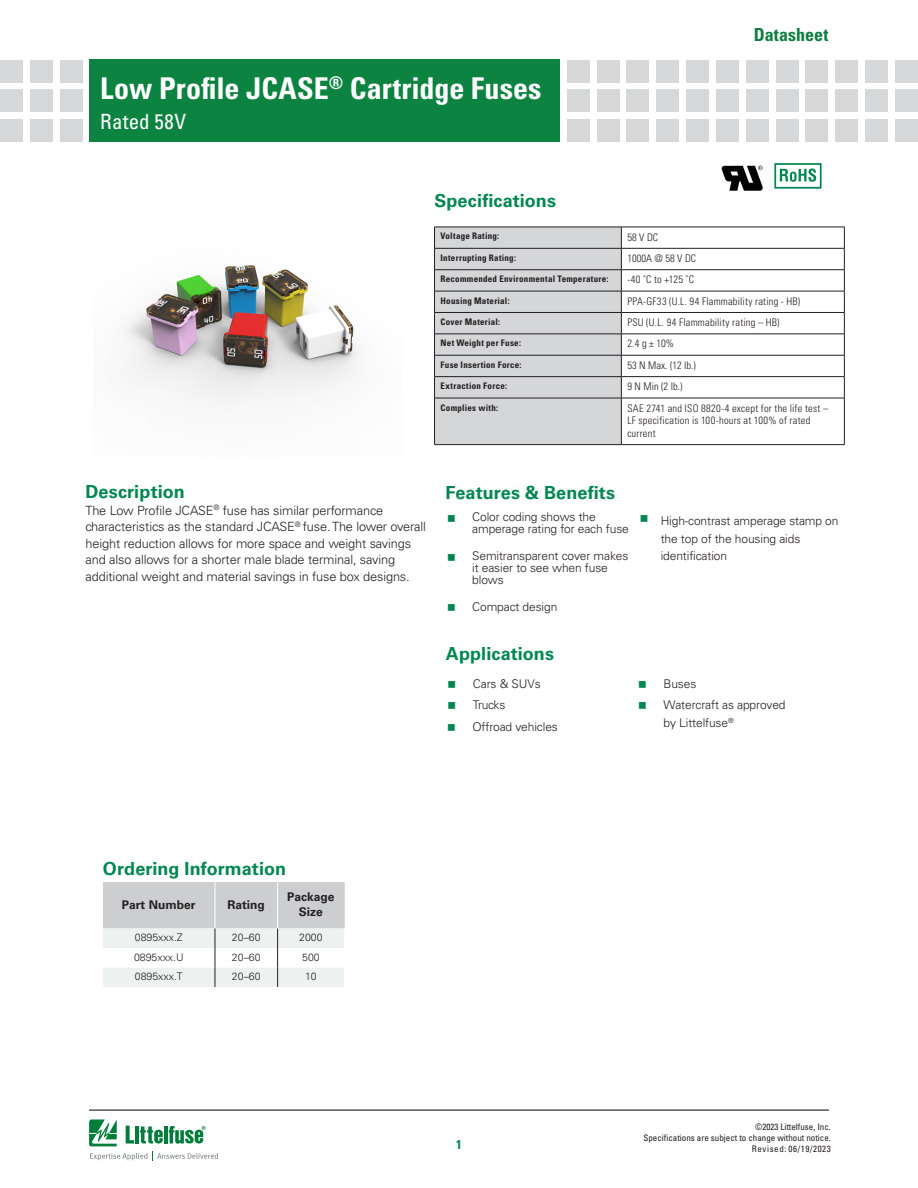
<style>
.page{position:relative;width:918px;height:1188px;background:#fff}
.page>*{position:absolute;margin:0;border:0;box-sizing:border-box;transform-origin:0 0}
.Body_text_ROUND_bull{font:700 condensed 30px "Univers LT Std";letter-spacing:.005em;color:#fff}
.Body_text_ROUND_bull-2{font:condensed 21px "Univers LT Std";letter-spacing:.01em;color:#fff}
.Subhead_1{font:700 18px "Univers LT Std";letter-spacing:.005em;color:#008751}
.Body_text_ROUND_bull-3{font:700 18px "Univers LT Std";letter-spacing:.005em;color:#008751}
.t1{font:700 condensed 18px "Univers LT Std";color:#0c7e3f}
.Subhead_1-2{font:300 12.75px/16.5px "Univers LT Std";letter-spacing:-.01em;color:#231f20}
.t2{font:700 condensed 12.75px "Univers LT Std";color:#008751}
.t3{font:300 12px/12px "Univers LT Std";letter-spacing:-.01em;color:#231f20}
.Table_head{font:700 12px "Univers LT Std";color:#231f20}
.Spec_body{font:300 condensed 10.5px/12.6px "Univers LT Std";letter-spacing:.02em;color:#231f20}
.Chart_Body2{font:300 10.5px "Univers LT Std";color:#231f20}
.technical_1{font:300 condensed 10.5px "Univers LT Std";color:#231f20}
.technical_1-2{font:700 condensed 9px "Univers LT Std";letter-spacing:.03em;color:#231f20}
.t4{font:condensed 9px/10.8px "Univers LT Std";color:#231f20;text-align:right}
.Spec_body-2{font:700 condensed 9px "Univers LT Std";letter-spacing:.03em;color:#231f20}
</style>
<div class="page">
<hr style="left:89px;top:1110px;width:740px;height:1px;background:#000">
<div style="left:90px;top:60px;width:470px;height:82px;background:#0c8340"></div>
<div style="left:60px;top:60px;width:23px;height:23px;background:#d5d7d8"></div>
<div style="left:60px;top:90px;width:23px;height:22px;background:#d5d7d8"></div>
<div style="left:60px;top:119px;width:23px;height:23px;background:#d5d7d8"></div>
<div style="left:30px;top:60px;width:23px;height:23px;background:#d5d7d8"></div>
<div style="left:30px;top:90px;width:23px;height:22px;background:#d5d7d8"></div>
<div style="left:30px;top:119px;width:23px;height:23px;background:#d5d7d8"></div>
<div style="left:0;top:60px;width:23px;height:23px;background:#d5d7d8"></div>
<div style="left:0;top:90px;width:23px;height:22px;background:#d5d7d8"></div>
<div style="left:0;top:119px;width:23px;height:23px;background:#d5d7d8"></div>
<div style="left:567px;top:60px;width:23px;height:23px;background:#d5d7d8"></div>
<div style="left:567px;top:90px;width:23px;height:22px;background:#d5d7d8"></div>
<div style="left:567px;top:119px;width:23px;height:23px;background:#d5d7d8"></div>
<div style="left:597px;top:60px;width:23px;height:23px;background:#d5d7d8"></div>
<div style="left:597px;top:90px;width:23px;height:22px;background:#d5d7d8"></div>
<div style="left:597px;top:119px;width:23px;height:23px;background:#d5d7d8"></div>
<div style="left:627px;top:60px;width:22px;height:23px;background:#d5d7d8"></div>
<div style="left:627px;top:90px;width:22px;height:22px;background:#d5d7d8"></div>
<div style="left:627px;top:119px;width:22px;height:23px;background:#d5d7d8"></div>
<div style="left:656px;top:60px;width:23px;height:23px;background:#d5d7d8"></div>
<div style="left:656px;top:90px;width:23px;height:22px;background:#d5d7d8"></div>
<div style="left:656px;top:119px;width:23px;height:23px;background:#d5d7d8"></div>
<div style="left:686px;top:60px;width:23px;height:23px;background:#d5d7d8"></div>
<div style="left:686px;top:90px;width:23px;height:22px;background:#d5d7d8"></div>
<div style="left:686px;top:119px;width:23px;height:23px;background:#d5d7d8"></div>
<div style="left:716px;top:60px;width:23px;height:23px;background:#d5d7d8"></div>
<div style="left:716px;top:90px;width:23px;height:22px;background:#d5d7d8"></div>
<div style="left:716px;top:119px;width:23px;height:23px;background:#d5d7d8"></div>
<div style="left:746px;top:60px;width:23px;height:23px;background:#d5d7d8"></div>
<div style="left:746px;top:90px;width:23px;height:22px;background:#d5d7d8"></div>
<div style="left:746px;top:119px;width:23px;height:23px;background:#d5d7d8"></div>
<div style="left:805px;top:60px;width:23px;height:23px;background:#d5d7d8"></div>
<div style="left:805px;top:90px;width:23px;height:22px;background:#d5d7d8"></div>
<div style="left:805px;top:119px;width:23px;height:23px;background:#d5d7d8"></div>
<div style="left:776px;top:60px;width:22px;height:23px;background:#d5d7d8"></div>
<div style="left:776px;top:90px;width:22px;height:22px;background:#d5d7d8"></div>
<div style="left:776px;top:119px;width:22px;height:23px;background:#d5d7d8"></div>
<div style="left:835px;top:60px;width:23px;height:23px;background:#d5d7d8"></div>
<div style="left:835px;top:90px;width:23px;height:22px;background:#d5d7d8"></div>
<div style="left:835px;top:119px;width:23px;height:23px;background:#d5d7d8"></div>
<div style="left:865px;top:60px;width:23px;height:23px;background:#d5d7d8"></div>
<div style="left:865px;top:90px;width:23px;height:22px;background:#d5d7d8"></div>
<div style="left:865px;top:119px;width:23px;height:23px;background:#d5d7d8"></div>
<div style="left:895px;top:60px;width:23px;height:23px;background:#d5d7d8"></div>
<div style="left:895px;top:90px;width:23px;height:22px;background:#d5d7d8"></div>
<div style="left:895px;top:119px;width:23px;height:23px;background:#d5d7d8"></div>
<svg style="left:89px;top:1119px;width:28px;height:27px"></svg>
<hr style="left:164px;top:1126px;width:3px;height:18px;background:#007d3b">
<svg style="left:169px;top:1126px;width:37px;height:18px"></svg>
<svg style="left:126px;top:1126px;width:37px;height:18px"></svg>
<svg style="left:90px;top:1152px;width:128px;height:9px"></svg>
<svg style="left:780px;top:169px;width:36px;height:13px"></svg>
<div style="left:774px;top:163px;width:48px;height:26px;border:2px solid #008751"></div>
<svg style="left:103px;top:882px;width:242px;height:105px"></svg>
<hr style="left:621px;top:227px;width:224px;height:1px;background:#231f20">
<hr style="left:621px;top:248px;width:224px;height:1px;background:#231f20">
<hr style="left:621px;top:269px;width:224px;height:1px;background:#231f20">
<hr style="left:621px;top:291px;width:224px;height:1px;background:#231f20">
<hr style="left:621px;top:312px;width:224px;height:1px;background:#231f20">
<hr style="left:621px;top:334px;width:224px;height:1px;background:#231f20">
<hr style="left:621px;top:355px;width:224px;height:1px;background:#231f20">
<hr style="left:621px;top:376px;width:224px;height:1px;background:#231f20">
<svg style="left:434px;top:227px;width:188px;height:217px;background:#cccdcf"></svg>
<svg style="left:844px;top:227px;width:1px;height:171px"></svg>
<hr style="left:434px;top:398px;width:187px;height:1px;background:#231f20">
<hr style="left:434px;top:398px;width:1px;height:46px;background:#231f20">
<hr style="left:621px;top:398px;width:224px;height:1px;background:#231f20">
<hr style="left:621px;top:398px;width:1px;height:46px;background:#231f20">
<hr style="left:844px;top:398px;width:1px;height:46px;background:#231f20">
<hr style="left:434px;top:444px;width:187px;height:1px;background:#231f20">
<hr style="left:621px;top:444px;width:224px;height:1px;background:#231f20">
<img style="left:125px;top:265px;width:233px;height:139px">
<svg style="left:721px;top:166px;width:42px;height:25px"></svg>
<p class="Body_text_ROUND_bull" style="left:100px;top:70px;width:443px">Low Profile JCASE<sup>®</sup> Cartridge Fuses</p>
<p class="Body_text_ROUND_bull-2" style="left:100px;top:108px;width:87px">Rated 58V</p>
<p class="Subhead_1" style="left:434px;top:190px;width:123px">Specifications</p>
<h3 class="t1" style="left:754px;top:24px;width:76px">Datasheet</h3>
<p class="technical_1-2" style="left:441px;top:231px;width:60px">Voltage Rating:</p>
<p class="technical_1" style="left:627px;top:231px;width:32px">58 V DC</p>
<p class="technical_1-2" style="left:441px;top:252px;width:77px">Interrupting Rating:</p>
<p class="technical_1" style="left:627px;top:252px;width:70px">1000A @ 58 V DC</p>
<p class="technical_1-2" style="left:441px;top:273px;width:170px">Recommended Environmental Temperature:</p>
<p class="technical_1" style="left:627px;top:273px;width:68px">-40 ˚C to +125 ˚C</p>
<p class="Spec_body-2" style="left:441px;top:295px;width:71px">Housing Material:</p>
<p class="Spec_body" style="left:627px;top:295px;width:174px">PPA-GF33 (U.L. 94 Flammability rating - HB)</p>
<p class="technical_1-2" style="left:441px;top:316px;width:61px">Cover Material:</p>
<p class="Spec_body" style="left:627px;top:316px;width:154px">PSU (U.L. 94 Flammability rating – HB)</p>
<p class="technical_1-2" style="left:441px;top:338px;width:82px">Net Weight per Fuse:</p>
<p class="Spec_body" style="left:627px;top:337px;width:48px">2.4 g ± 10%</p>
<p class="Spec_body-2" style="left:441px;top:359px;width:83px">Fuse Insertion Force:</p>
<p class="Spec_body" style="left:627px;top:359px;width:70px">53 N Max. (12 lb.)</p>
<p class="Spec_body-2" style="left:441px;top:380px;width:68px">Extraction Force:</p>
<p class="Spec_body" style="left:627px;top:380px;width:57px">9 N Min (2 lb.)</p>
<p class="technical_1-2" style="left:441px;top:402px;width:59px">Complies with:</p>
<p class="Spec_body" style="left:627px;top:402px;width:202px">SAE 2741 and ISO 8820-4 except for the life test –<br>LF specification is 100-hours at 100% of rated current</p>
<p class="Body_text_ROUND_bull-3" style="left:86px;top:481px;width:101px">Description</p>
<p class="Subhead_1-2" style="left:86px;top:502px;width:342px">The Low Profile JCASE<sup>®</sup> fuse has similar performance characteristics as the standard JCASE<sup>®</sup> fuse. The lower overall height reduction allows for more space and weight savings and also allows for a shorter male blade terminal, saving additional weight and material savings in fuse box designs.</p>
<h3 class="Subhead_1" style="left:446px;top:482px;width:171px">Features &amp; Benefits</h3>
<p class="t3" style="left:472px;top:511px;width:158px">Color coding shows the amperage rating for each fuse</p>
<p class="t3" style="left:472px;top:550px;width:158px">Semitransparent cover makes it easier to see when fuse blows</p>
<p class="t3" style="left:472px;top:601px;width:87px">Compact design</p>
<p class="t3" style="left:661px;top:512px;width:179px;line-height:17.5px">High-contrast amperage stamp on the top of the housing aids identification</p>
<h3 class="Subhead_1" style="left:446px;top:643px;width:110px">Applications</h3>
<p class="t3" style="left:473px;top:672px;width:69px;line-height:21.8px">Cars &amp; SUVs<br>Trucks</p>
<p class="t3" style="left:663px;top:672px;width:124px;line-height:21.8px">Buses<br>Watercraft as approved</p>
<p class="t3" style="left:663px;top:717px;width:72px">by Littelfuse<sup>®</sup></p>
<p class="t3" style="left:472px;top:721px;width:87px">Offroad vehicles</p>
<p class="Subhead_1" style="left:103px;top:858px;width:185px">Ordering Information</p>
<p class="Table_head" style="left:122px;top:897px;width:75px">Part Number</p>
<p class="Table_head" style="left:228px;top:897px;width:39px">Rating</p>
<p class="Table_head" style="left:287px;top:889px;width:49px">Package</p>
<p class="Table_head" style="left:299px;top:905px;width:26px">Size</p>
<p class="Chart_Body2" style="left:135px;top:931px;width:49px">0895xxx.Z</p>
<p class="Chart_Body2" style="left:232px;top:931px;width:30px">20–60</p>
<p class="Chart_Body2" style="left:299px;top:931px;width:25px">2000</p>
<p class="Chart_Body2" style="left:134px;top:951px;width:51px">0895xxx.U</p>
<p class="Chart_Body2" style="left:232px;top:951px;width:30px">20–60</p>
<p class="Chart_Body2" style="left:302px;top:951px;width:19px">500</p>
<p class="Chart_Body2" style="left:135px;top:970px;width:49px">0895xxx.T</p>
<p class="Chart_Body2" style="left:232px;top:970px;width:30px">20–60</p>
<p class="Chart_Body2" style="left:305px;top:970px;width:13px">10</p>
<p class="t2" style="left:456px;top:1137px;width:7px">1</p>
<p class="t4" style="left:643px;top:1121px;width:189px">©2023 Littelfuse, Inc.<br>Specifications are subject to change without notice.<br>Revised: 06/19/2023</p>
</div>
